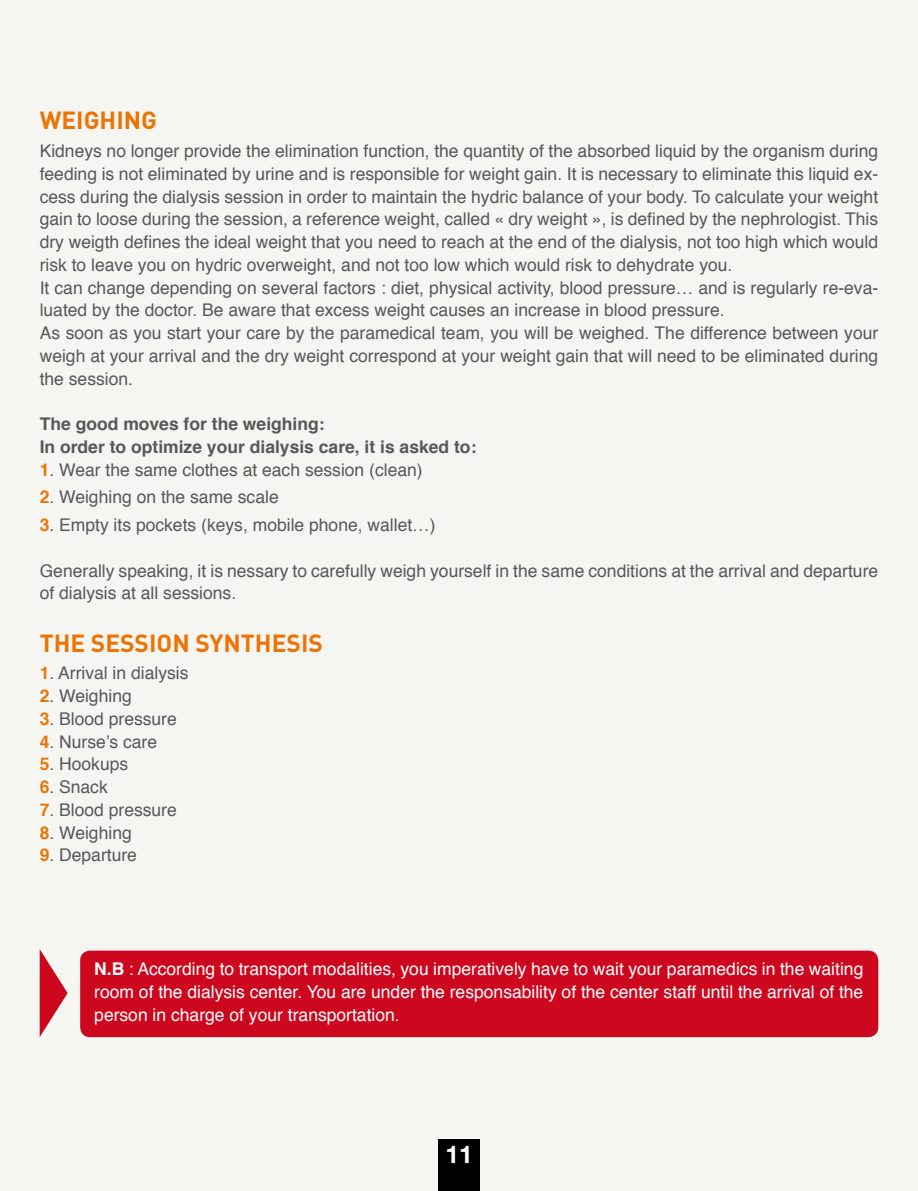
<style>
.page{position:relative;width:918px;height:1191px;background:#f5f5f2}
.page>*{position:absolute;margin:0;border:0;box-sizing:border-box;transform-origin:0 0}
.t1{font:700 24.5px "DIN";color:#ec7405}
.t2{font:700 24.5px "Helvetica Neue";color:#fff}
.t3{font:17.5px/22.8px "Helvetica";color:#58585a}
.t4{font:17.5px/22.8px "Helvetica";color:#fff;text-align:justify}
.t5{font:700 17.5px/22.8px "Helvetica";color:#58585a}
.s1{font-weight:700;color:#ec7405}
.s2{font-weight:700}
</style>
<div class="page">
<div style="left:438px;top:1138px;width:42px;height:53px;background:#000"></div>
<div style="left:80px;top:950px;width:798px;height:87px;background:#cd071e;border-radius:10px"></div>
<svg style="left:40px;top:949px;width:28px;height:88px"></svg>
<h1 class="t1" style="left:40px;top:104px;width:119px">WEIGHING</h1>
<p class="t3" style="left:40px;top:140px;width:840px">Kidneys no longer provide the elimination function, the quantity of the absorbed liquid by the organism during feeding is not eliminated by urine and is responsible for weight gain. It is necessary to eliminate this liquid ex&shy;cess during the dialysis session in order to maintain the hydric balance of your body. To calculate your weight gain to loose during the session, a reference weight, called « dry weight », is defined by the nephrologist. This dry weigth defines the ideal weight that you need to reach at the end of the dialysis, not too high which would risk to leave you on hydric overweight, and not too low which would risk to dehydrate you.<br>It can change depending on several factors : diet, physical activity, blood pressure… and is regularly re-eva&shy;luated by the doctor. Be aware that excess weight causes an increase in blood pressure.<br>As soon as you start your care by the paramedical team, you will be weighed. The difference between your weigh at your arrival and the dry weight correspond at your weight gain that will need to be eliminated during the session.</p>
<p class="t5" style="left:40px;top:413px;width:438px">The good moves for the weighing:<br>In order to optimize your dialysis care, it is asked to:</p>
<p class="t3" style="left:40px;top:459px;width:384px"><span class="s1">1</span>. Wear the same clothes at each session (clean)</p>
<p class="t3" style="left:40px;top:486px;width:240px"><span class="s1">2</span>. Weighing on the same scale</p>
<p class="t3" style="left:40px;top:514px;width:397px"><span class="s1">3</span>. Empty its pockets (keys, mobile phone, wallet…)</p>
<p class="t3" style="left:40px;top:559px;width:840px">Generally speaking, it is nessary to carefully weigh yourself in the same conditions at the arrival and departure of dialysis at all sessions.</p>
<h1 class="t1" style="left:40px;top:627px;width:285px">THE SESSION SYNTHESIS</h1>
<p class="t3" style="left:40px;top:662px;width:150px"><span class="s1">1</span>. Arrival in dialysis</p>
<p class="t3" style="left:40px;top:685px;width:94px"><span class="s1">2</span>. Weighing</p>
<p class="t3" style="left:40px;top:708px;width:139px"><span class="s1">3</span>. Blood pressure</p>
<p class="t3" style="left:40px;top:730px;width:119px"><span class="s1">4</span>. Nurse’s care</p>
<p class="t3" style="left:40px;top:753px;width:90px"><span class="s1">5</span>. Hookups</p>
<p class="t3" style="left:40px;top:776px;width:70px"><span class="s1">6</span>. Snack</p>
<p class="t3" style="left:40px;top:799px;width:139px"><span class="s1">7</span>. Blood pressure</p>
<p class="t3" style="left:40px;top:821px;width:94px"><span class="s1">8</span>. Weighing</p>
<p class="t3" style="left:40px;top:844px;width:99px"><span class="s1">9</span>. Departure</p>
<p class="t4" style="left:94px;top:958px;width:770px"><span class="s2">N.B</span> : According to transport modalities, you imperatively have to wait your paramedics in the waiting room of the dialysis center. You are under the responsability of the center staff until the arrival of the person in charge of your transportation.</p>
<h1 class="t2" style="left:445px;top:1139px;width:29px">11</h1>
</div>
